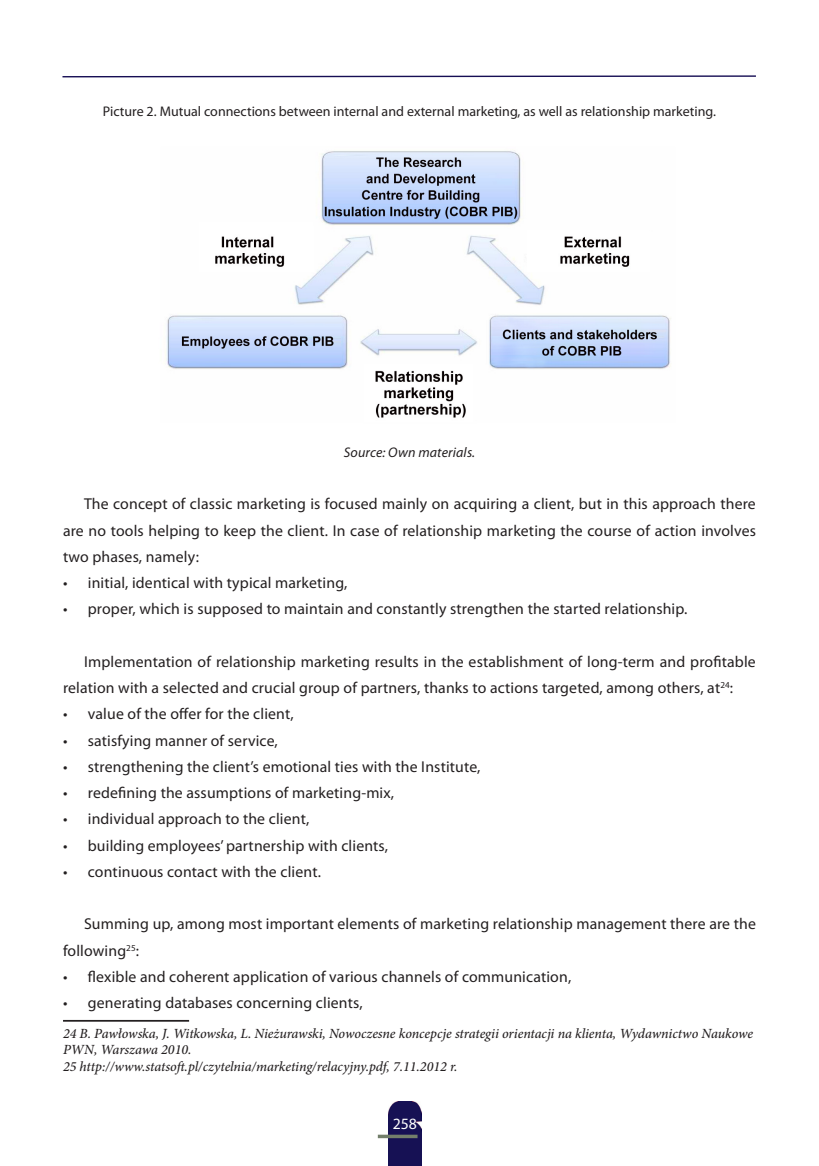
<style>
.page{position:relative;width:819px;height:1166px;background:#fff}
.page>*{position:absolute;margin:0;border:0;box-sizing:border-box;transform-origin:0 0}
.wypunktowanie{font:15.75px "Myriad Pro";letter-spacing:.01em;color:#231f20}
.podstawowy{font:15.75px/26.2px "Myriad Pro";letter-spacing:.01em;color:#231f20}
.t1{font:15.75px "Myriad Pro";color:#fff}
.przypis{font:italic 500 14px/16.8px "Minion Pro";letter-spacing:-.005em;color:#231f20}
.podpis_foto{font:14px "Myriad Pro";color:#231f20}
.podpis_foto_dol{font:italic 14px "Myriad Pro";letter-spacing:.01em;color:#231f20}
</style>
<div class="page">
<div style="left:388px;top:1101px;width:33px;height:65px;background:#161154"></div>
<svg style="left:378px;top:1134px;width:39px;height:4px"></svg>
<svg style="left:62px;top:75px;width:694px;height:3px"></svg>
<hr style="left:63px;top:1020px;width:126px;height:1px;background:#231f20">
<img style="left:166px;top:151px;width:505px;height:267px">
<p class="podpis_foto" style="left:103px;top:102px;width:614px">Picture 2. Mutual connections between internal and external marketing, as well as relationship marketing.</p>
<p class="podpis_foto_dol" style="left:344px;top:443px;width:133px">Source: Own materials.</p>
<p class="podstawowy" style="left:63px;top:491px;width:694px;text-align:justify;text-indent:21px">The concept of classic marketing is focused mainly on acquiring a client, but in this approach there are no tools helping to keep the client. In case of relationship marketing the course of action involves two phases, namely:</p>
<p class="wypunktowanie" style="left:63px;top:573px;width:286px">• initial, identical with typical marketing,</p>
<p class="wypunktowanie" style="left:63px;top:599px;width:626px">• proper, which is supposed to maintain and constantly strengthen the started relationship.</p>
<p class="podstawowy" style="left:63px;top:648px;width:694px;text-indent:21px">Implementation of relationship marketing results in the establishment of long-term and profitable relation with a selected and crucial group of partners, thanks to actions targeted, among others, at<sup>24</sup>:</p>
<p class="wypunktowanie" style="left:63px;top:704px;width:232px">• value of the offer for the client,</p>
<p class="wypunktowanie" style="left:63px;top:731px;width:216px">• satisfying manner of service,</p>
<p class="wypunktowanie" style="left:63px;top:757px;width:419px">• strengthening the client’s emotional ties with the Institute,</p>
<p class="wypunktowanie" style="left:63px;top:783px;width:332px">• redefining the assumptions of marketing-mix,</p>
<p class="wypunktowanie" style="left:63px;top:809px;width:248px">• individual approach to the client,</p>
<p class="wypunktowanie" style="left:63px;top:836px;width:326px">• building employees’ partnership with clients,</p>
<p class="wypunktowanie" style="left:63px;top:862px;width:259px">• continuous contact with the client.</p>
<p class="podstawowy" style="left:63px;top:911px;width:694px;text-indent:21px">Summing up, among most important elements of marketing relationship management there are the following<sup>25</sup>:</p>
<p class="wypunktowanie" style="left:63px;top:967px;width:509px">• flexible and coherent application of various channels of communication,</p>
<p class="wypunktowanie" style="left:63px;top:993px;width:301px">• generating databases concerning clients,</p>
<p class="przypis" style="left:63px;top:1024px;width:691px">24 B. Pawłowska, J. Witkowska, L. Nieżurawski, Nowoczesne koncepcje strategii orientacji na klienta, Wydawnictwo Naukowe<br>PWN, Warszawa 2010.</p>
<p class="przypis" style="left:63px;top:1058px;width:396px">25 http://www.statsoft.pl/czytelnia/marketing/relacyjny.pdf, 7.11.2012 r.</p>
<p class="t1" style="left:393px;top:1114px;width:26px">258</p>
</div>
